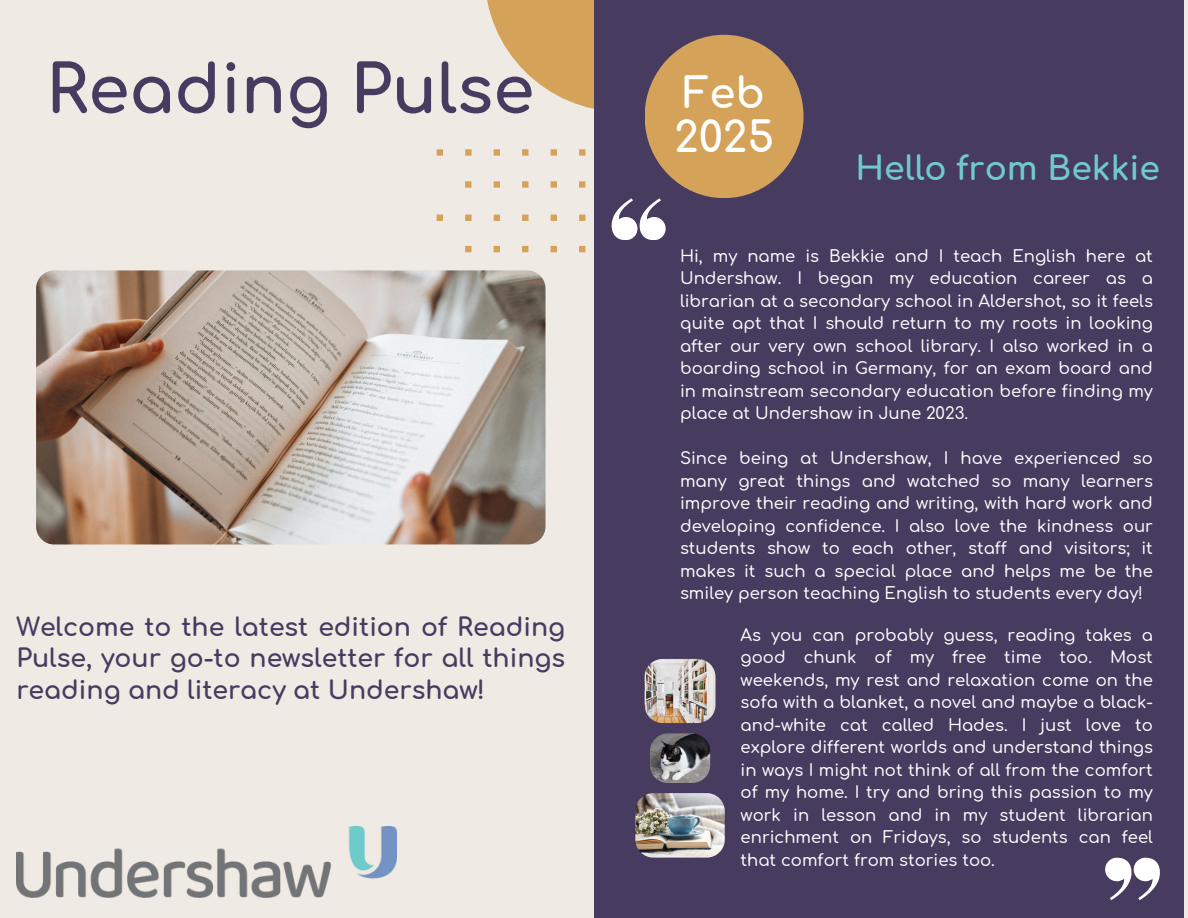
<style>
.page{position:relative;width:1188px;height:918px;background:#efeae3}
.page>*{position:absolute;margin:0;border:0;box-sizing:border-box;transform-origin:0 0}
.t1{font:700 66.45px "Comfortaa";color:#473b60}
.t2{font:700 42px/43.8px "Comfortaa";color:#fff}
.t3{font:700 33px "Comfortaa";color:#6fcacb}
.t4{font:700 25.2px/31.5px "Comfortaa";color:#473b60;text-align:justify}
.t5{font:500 16.5px/22.5px "Comfortaa";color:#fff;text-align:justify}
</style>
<div class="page">
<img style="left:16px;top:826px;width:381px;height:71px">
<img style="left:36px;top:270px;width:510px;height:274px;border-radius:18px">
<svg style="left:487px;top:0;width:107px;height:109px;fill:#d4a258"></svg>
<div style="left:594px;top:0;width:589px;height:918px;background:#473b60"></div>
<div style="left:645px;top:35px;width:159px;height:163px;background:#d4a258;border-radius:50%"></div>
<svg style="left:1105px;top:858px;width:55px;height:42px"></svg>
<img style="left:635px;top:793px;width:89px;height:64px">
<img style="left:650px;top:733px;width:60px;height:50px;border-radius:18px">
<svg style="left:437px;top:149px;width:229px;height:103px"></svg>
<img style="left:645px;top:659px;width:70px;height:64px">
<p class="t1" style="left:46px;top:55px;width:490px">Reading Pulse</p>
<h2 class="t4" style="left:16px;top:612px;width:550px">Welcome to the latest edition of Reading Pulse, your go-to newsletter for all things reading and literacy at Undershaw!</h2>
<h3 class="t2" style="left:674px;top:72px;width:102px">Feb<br>2025</h3>
<p class="t3" style="left:856px;top:151px;width:306px">Hello from Bekkie</p>
<p class="t5" style="left:680px;top:245px;width:474px">Hi, my name is Bekkie and I teach English here at Undershaw. I began my education career as a librarian at a secondary school in Aldershot, so it feels quite apt that I should return to my roots in looking after our very own school library. I also worked in a boarding school in Germany, for an exam board and in mainstream secondary education before finding my place at Undershaw in June 2023.</p>
<p class="t5" style="left:680px;top:448px;width:474px">Since being at Undershaw, I have experienced so many great things and watched so many learners improve their reading and writing, with hard work and developing confidence. I also love the kindness our students show to each other, staff and visitors; it makes it such a special place and helps me be the smiley person teaching English to students every day!</p>
<p class="t5" style="left:741px;top:624px;width:414px">As you can probably guess, reading takes a good chunk of my free time too. Most weekends, my rest and relaxation come on the sofa with a blanket, a novel and maybe a black&shy;and-white cat called Hades. I just love to explore different worlds and understand things in ways I might not think of all from the comfort of my home. I try and bring this passion to my work in lesson and in my student librarian enrichment on Fridays, so students can feel that comfort from stories too.</p>
</div>
